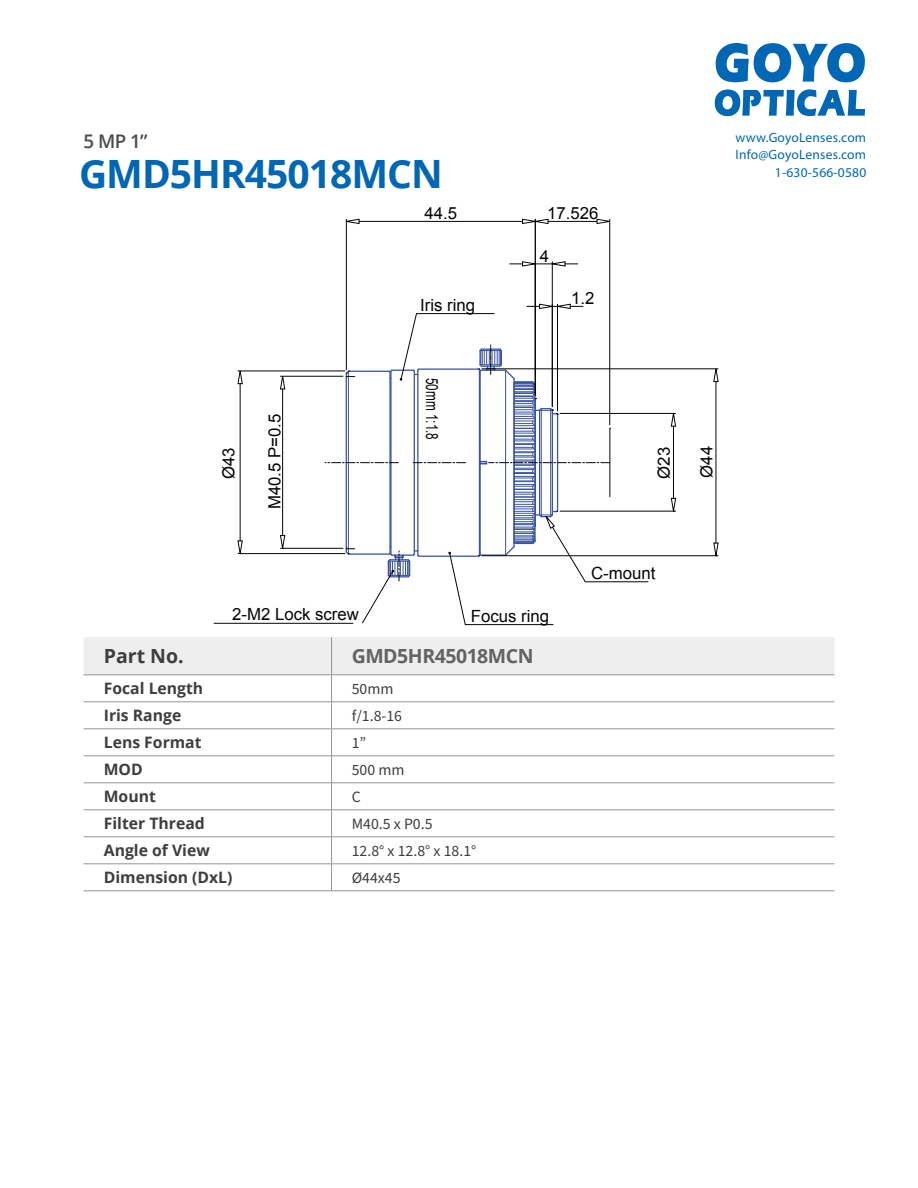
<style>
.page{position:relative;width:918px;height:1188px;background:#fff}
.page>*{position:absolute;margin:0;border:0;box-sizing:border-box;transform-origin:0 0}
.t1{font:700 39px "Open Sans";letter-spacing:-.025em;color:#0166b3}
.t2{font:700 19.5px "Open Sans";letter-spacing:-.025em;color:#636366}
.t3{font:700 19.5px "Open Sans";color:#3e3e3f}
.t4{font:600 18.75px "Open Sans";color:#4b4c4d}
.t5{font:16.8px "Arial";color:#050504}
.t6{font:16.8px "Arial";color:#050504;scale:.7 1}
.t7{font:700 15.75px "Open Sans";color:#3e3e3f}
.t8{font:15.75px "Source Sans Pro";color:#3e3e3f}
.t9{font:13.5px/17.4px "Myriad Pro";letter-spacing:.015em;color:#0166b3;text-align:right}
</style>
<div class="page">
<svg style="left:84px;top:637px;width:750px;height:254px"></svg>
<hr style="left:84px;top:891px;width:248px;height:1px;background:#939598">
<hr style="left:332px;top:891px;width:502px;height:1px;background:#939598">
<hr style="left:214px;top:623px;width:139px;height:1px;background:#080605">
<svg style="left:716px;top:43px;width:149px;height:39px"></svg>
<svg style="left:715px;top:89px;width:150px;height:27px"></svg>
<hr style="left:560px;top:413px;width:116px;height:1px;background:#050504">
<hr style="left:560px;top:511px;width:116px;height:1px;background:#050504">
<hr style="left:673px;top:426px;width:1px;height:72px;background:#050504">
<svg style="left:671px;top:412px;width:5px;height:15px"></svg>
<svg style="left:671px;top:498px;width:5px;height:14px"></svg>
<hr style="left:281px;top:376px;width:62px;height:1px;background:#050504">
<hr style="left:281px;top:548px;width:62px;height:1px;background:#050504">
<hr style="left:282px;top:389px;width:1px;height:147px;background:#050504">
<svg style="left:280px;top:375px;width:5px;height:14px"></svg>
<svg style="left:280px;top:535px;width:5px;height:14px"></svg>
<hr style="left:238px;top:371px;width:107px;height:1px;background:#050504">
<hr style="left:238px;top:553px;width:107px;height:1px;background:#050504">
<hr style="left:240px;top:384px;width:1px;height:157px;background:#050504">
<svg style="left:238px;top:370px;width:5px;height:14px"></svg>
<svg style="left:238px;top:540px;width:5px;height:15px"></svg>
<hr style="left:482px;top:369px;width:236px;height:1px;background:#050504">
<hr style="left:482px;top:555px;width:236px;height:1px;background:#050504">
<hr style="left:716px;top:382px;width:1px;height:161px;background:#050504">
<svg style="left:713px;top:368px;width:6px;height:14px"></svg>
<svg style="left:713px;top:543px;width:6px;height:14px"></svg>
<hr style="left:609px;top:219px;width:1px;height:206px;background:#050504">
<hr style="left:548px;top:221px;width:49px;height:1px;background:#050504">
<svg style="left:597px;top:219px;width:14px;height:5px"></svg>
<hr style="left:535px;top:219px;width:1px;height:176px;background:#050504">
<hr style="left:346px;top:219px;width:1px;height:151px;background:#050504">
<hr style="left:359px;top:221px;width:164px;height:1px;background:#050504">
<svg style="left:522px;top:219px;width:26px;height:5px"></svg>
<svg style="left:345px;top:219px;width:15px;height:5px"></svg>
<hr style="left:552px;top:262px;width:1px;height:145px;background:#050504">
<svg style="left:510px;top:261px;width:68px;height:5px"></svg>
<svg style="left:325px;top:304px;width:323px;height:321px"></svg>
<p class="t4" style="left:84px;top:128px;width:66px">5 MP 1”</p>
<p class="t9" style="left:735px;top:129px;width:132px">www.GoyoLenses.com<br>Info@GoyoLenses.com<br>1-630-566-0580</p>
<h1 class="t1" style="left:79px;top:146px;width:365px">GMD5HR45018MCN</h1>
<p class="t5" style="left:424px;top:202px;width:34px">44.5</p>
<p class="t5" style="left:547px;top:202px;width:53px">17.526</p>
<p class="t5" style="left:540px;top:245px;width:11px">4</p>
<p class="t5" style="left:571px;top:287px;width:25px">1.2</p>
<p class="t5" style="left:420px;top:294px;width:57px">Iris ring</p>
<p class="t6" style="left:443px;top:378px;width:90px;rotate:90deg">50mm 1:1.8</p>
<p class="t5" style="left:264px;top:509px;width:97px;rotate:-90deg">M40.5 P=0.5</p>
<p class="t5" style="left:217px;top:479px;width:33px;rotate:-90deg">Ø43</p>
<p class="t5" style="left:653px;top:479px;width:33px;rotate:-90deg">Ø23</p>
<p class="t5" style="left:696px;top:478px;width:33px;rotate:-90deg">Ø44</p>
<p class="t5" style="left:232px;top:603px;width:128px">2-M2 Lock screw</p>
<p class="t5" style="left:471px;top:605px;width:80px">Focus ring</p>
<p class="t3" style="left:104px;top:642px;width:81px">Part No.</p>
<p class="t2" style="left:352px;top:642px;width:183px">GMD5HR45018MCN</p>
<p class="t7" style="left:104px;top:678px;width:101px">Focal Length</p>
<p class="t8" style="left:352px;top:679px;width:43px">50mm</p>
<p class="t7" style="left:104px;top:704px;width:79px">Iris Range</p>
<p class="t8" style="left:352px;top:706px;width:52px">f/1.8-16</p>
<p class="t7" style="left:104px;top:731px;width:99px">Lens Format</p>
<p class="t8" style="left:352px;top:733px;width:16px">1”</p>
<p class="t7" style="left:104px;top:758px;width:41px">MOD</p>
<p class="t8" style="left:352px;top:760px;width:54px">500 mm</p>
<p class="t7" style="left:104px;top:785px;width:54px">Mount</p>
<p class="t8" style="left:352px;top:787px;width:10px">C</p>
<p class="t7" style="left:104px;top:812px;width:103px">Filter Thread</p>
<p class="t8" style="left:352px;top:814px;width:82px">M40.5 x P0.5</p>
<p class="t7" style="left:104px;top:839px;width:108px">Angle of View</p>
<p class="t8" style="left:352px;top:841px;width:126px">12.8° x 12.8° x 18.1°</p>
<p class="t7" style="left:104px;top:866px;width:130px">Dimension (DxL)</p>
<p class="t8" style="left:352px;top:868px;width:50px">Ø44x45</p>
<p class="t5" style="left:591px;top:562px;width:66px">C-mount</p>
</div>
